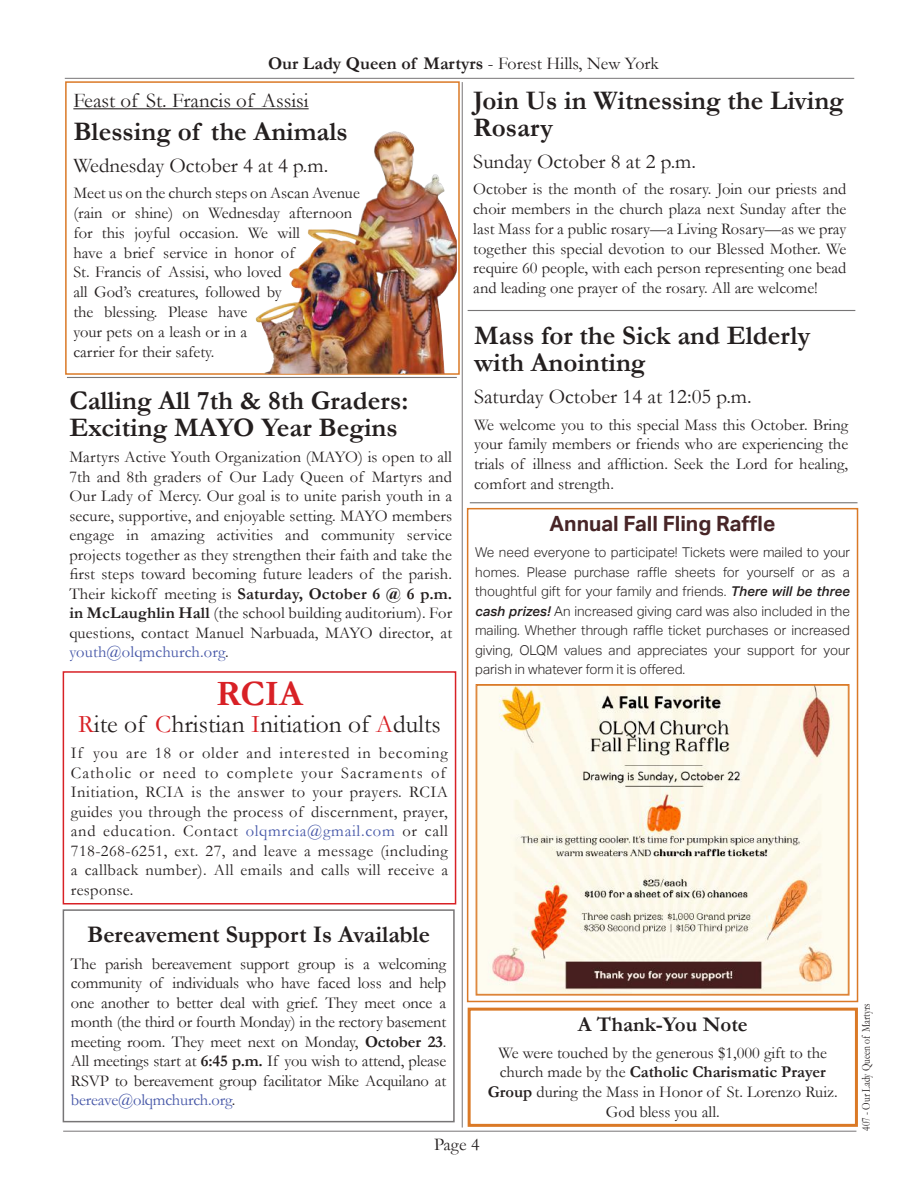
<style>
.page{position:relative;width:918px;height:1188px;background:#fff}
.page>*{position:absolute;margin:0;border:0;box-sizing:border-box;transform-origin:0 0}
.t1{font:700 36px "Garamond";color:#d82126}
.t2{font:700 27px/27px "Garamond";color:#241f1f}
.t3{font:25.5px "Garamond";color:#241f1f}
.t4{font:700 24px "Garamond";color:#241f1f}
.t5{font:21px "Garamond";color:#241f1f}
.t6{font:700 21px "Aktiv Grotesk";color:#472527}
.t7{font:700 21px "Garamond";color:#241f1f}
.t8{font:700 18px "Garamond";color:#241f1f}
.t9{font:18px "Garamond";color:#241f1f}
.t10{font:16.5px/19.8px "Garamond";color:#241f1f;text-align:justify}
.t11{font:16.5px/19.5px "Garamond";letter-spacing:.03em;color:#241f1f}
.t12{font:300 13.5px/19.5px "Aktiv Grotesk";color:#241f1f;text-align:justify}
.t13{font:12px "Garamond";color:#241f1f;scale:.8 1}
.s1{font-weight:400}
.s2{font-weight:700}
.s3{color:#4455a7}
.s4{color:#d82126}
.s5{font-weight:500;font-style:italic}
</style>
<div class="page">
<hr style="left:63px;top:1131px;width:793px;height:1px;background:#777576">
<hr style="left:65px;top:78px;width:789px;height:1px;background:#777576">
<div style="left:63px;top:671px;width:393px;height:233px;border:2px solid #d82126"></div>
<hr style="left:462px;top:82px;width:1px;height:1046px;background:#777576">
<div style="left:63px;top:909px;width:392px;height:213px;border:2px solid #777576"></div>
<div style="left:468px;top:1008px;width:390px;height:119px;border:3px solid #da7926"></div>
<hr style="left:468px;top:310px;width:387px;height:1px;background:#777576">
<hr style="left:470px;top:502px;width:388px;height:1px;background:#777576">
<div style="left:467px;top:508px;width:391px;height:494px;border:2px solid #da7926"></div>
<svg style="left:476px;top:684px;width:373px;height:311px"></svg>
<div style="left:477px;top:685px;width:371px;height:310px;border:1px solid #da7926"></div>
<hr style="left:73px;top:108px;width:236px;height:1px;background:#241f1f">
<div style="left:65px;top:81px;width:395px;height:294px;border:2px solid #da7926"></div>
<img style="left:255px;top:131px;width:202px;height:243px">
<hr style="left:67px;top:377px;width:390px;height:1px;background:#777576">
<p class="t8" style="left:268px;top:51px;width:393px">Our Lady Queen of Martyrs <span class="s1">- Forest Hills, New York</span></p>
<p class="t5" style="left:73px;top:87px;width:237px">Feast of St. Francis of Assisi</p>
<h2 class="t2" style="left:73px;top:118px;width:276px">Blessing of the Animals</h2>
<p class="t5" style="left:73px;top:151px;width:256px">Wednesday October 4 at 4 p.m.</p>
<p class="t10" style="left:73px;top:183px;width:288px;text-align:left">Meet us on the church steps on Ascan Avenue (rain or shine) on Wednesday afternoon for this joyful occasion. We will<br>have a brief service in honor of<br>St. Francis of Assisi, who loved<br>all God’s creatures, followed by<br>the blessing. Please have<br>your pets on a leash or in a<br>carrier for their safety.</p>
<h2 class="t2" style="left:69px;top:387px;width:341px">Calling All 7th &amp; 8th Graders:<br>Exciting MAYO Year Begins</h2>
<p class="t10" style="left:69px;top:447px;width:384px">Martyrs Active Youth Organization (MAYO) is open to all 7th and 8th graders of Our Lady Queen of Martyrs and Our Lady of Mercy. Our goal is to unite parish youth in a secure, supportive, and enjoyable setting. MAYO members engage in amazing activities and community service projects together as they strengthen their faith and take the first steps toward becoming future leaders of the parish.<br>Their kickoff meeting is <span class="s2">Saturday, October 6 @ 6 p.m. in McLaughlin Hall</span> (the school building auditorium). For questions, contact Manuel Narbuada, MAYO director, at <span class="s3">youth@olqmchurch.org</span>.</p>
<h1 class="t1" style="left:216px;top:669px;width:88px">RCIA</h1>
<h3 class="t3" style="left:78px;top:707px;width:364px"><span class="s4">R</span>ite of <span class="s4">C</span>hristian <span class="s4">I</span>nitiation of <span class="s4">A</span>dults</h3>
<p class="t11" style="left:71px;top:743px;width:379px">If you are 18 or older and interested in becoming Catholic or need to complete your Sacraments of Initiation, RCIA is the answer to your prayers. RCIA guides you through the process of discernment, prayer, and education. Contact <span class="s3">olqmrcia@gmail.com</span> or call 718-268-6251, ext. 27, and leave a message (including a callback number). All emails and calls will receive a response.</p>
<h3 class="t4" style="left:87px;top:918px;width:345px">Bereavement Support Is Available</h3>
<p class="t10" style="left:71px;top:953px;width:377px">The parish bereavement support group is a welcoming community of individuals who have faced loss and help one another to better deal with grief. They meet once a month (the third or fourth Monday) in the rectory basement meeting room. They meet next on Monday, <span class="s2">October 23</span>.<br>All meetings start at <span class="s2">6:45 p.m.</span> If you wish to attend, please RSVP to bereavement group facilitator Mike Acquilano at <span class="s3">bereave@olqmchurch.org</span>.</p>
<h2 class="t2" style="left:473px;top:87px;width:372px">Join Us in Witnessing the Living<br>Rosary</h2>
<p class="t5" style="left:473px;top:147px;width:224px">Sunday October 8 at 2 p.m.</p>
<p class="t10" style="left:473px;top:179px;width:375px">October is the month of the rosary. Join our priests and choir members in the church plaza next Sunday after the last Mass for a public rosary—a Living Rosary—as we pray together this special devotion to our Blessed Mother. We require 60 people, with each person representing one bead and leading one prayer of the rosary. All are welcome!</p>
<h2 class="t2" style="left:474px;top:322px;width:338px">Mass for the Sick and Elderly with Anointing</h2>
<p class="t5" style="left:474px;top:382px;width:279px">Saturday October 14 at 12:05 p.m.</p>
<p class="t10" style="left:474px;top:414px;width:376px">We welcome you to this special Mass this October. Bring your family members or friends who are experiencing the trials of illness and affliction. Seek the Lord for healing, comfort and strength.</p>
<p class="t6" style="left:550px;top:512px;width:227px">Annual Fall Fling Raffle</p>
<p class="t12" style="left:475px;top:543px;width:376px">We need everyone to participate! Tickets were mailed to your homes. Please purchase raffle sheets for yourself or as a thoughtful gift for your family and friends. <span class="s5">There will be three cash prizes!</span> An increased giving card was also included in the mailing. Whether through raffle ticket purchases or increased giving, OLQM values and appreciates your support for your parish in whatever form it is offered.</p>
<p class="t7" style="left:578px;top:1010px;width:171px">A Thank-You Note</p>
<p class="t10" style="left:488px;top:1042px;width:352px;text-align:center">We were touched by the generous $1,000 gift to the church made by the <span class="s2">Catholic Charismatic Prayer Group</span> during the Mass in Honor of St. Lorenzo Ruiz.<br>God bless you all.</p>
<p class="t9" style="left:434px;top:1133px;width:47px">Page 4</p>
<p class="t13" style="left:858px;top:1131px;width:161px;rotate:-90deg">407 - Our Lady Queen of Martyrs</p>
</div>
